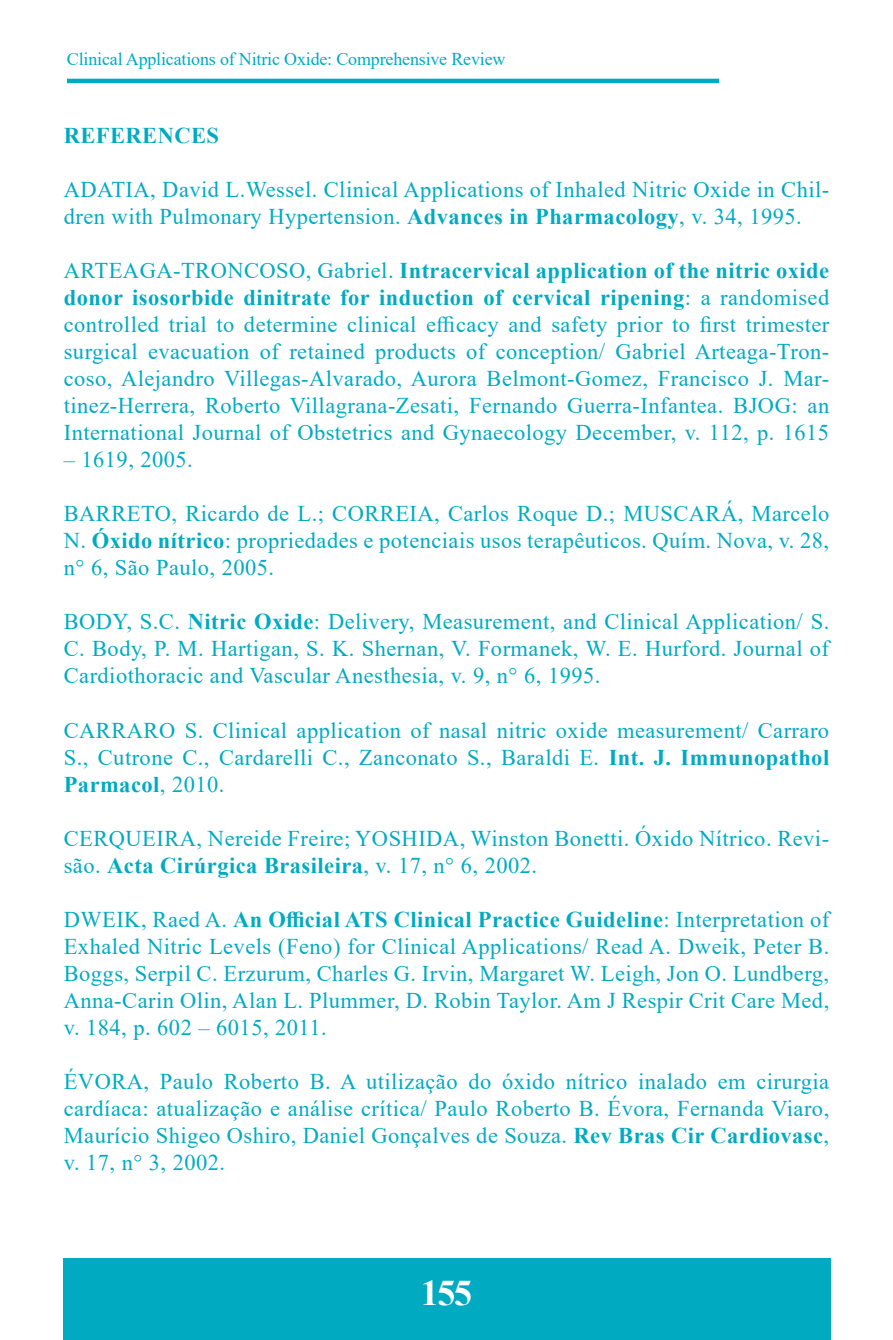
<style>
.page{position:relative;width:893px;height:1340px;background:#fff}
.page>*{position:absolute;margin:0;border:0;box-sizing:border-box;transform-origin:0 0}
.t1{font:700 36px "Times New Roman";color:#fff}
.t2{font:22.5px/27px "Times New Roman";letter-spacing:.02em;color:#00abc2;text-align:justify}
.t3{font:700 22.5px "Times New Roman";letter-spacing:.02em;color:#00abc2}
.t4{font:18px "Times New Roman";letter-spacing:-.01em;color:#00aac1}
.s1{font-weight:700}
</style>
<div class="page">
<div style="left:63px;top:1257px;width:767px;height:82px;background:#00abc1"></div>
<hr style="left:67px;top:79px;width:652px;height:4px;background:#00abc2">
<p class="t4" style="left:67px;top:47px;width:440px">Clinical Applications of Nitric Oxide: Comprehensive Review</p>
<p class="t3" style="left:64px;top:119px;width:157px">REFERENCES</p>
<p class="t2" style="left:64px;top:175px;width:767px">ADATIA, David L.Wessel. Clinical Applications of Inhaled Nitric Oxide in Chil&shy;dren with Pulmonary Hypertension. <span class="s1">Advances in Pharmacology</span>, v. 34, 1995.</p>
<p class="t2" style="left:64px;top:256px;width:767px">ARTEAGA-TRONCOSO, Gabriel. <span class="s1">Intracervical application of the nitric oxide donor isosorbide dinitrate for induction of cervical ripening</span>: a randomised controlled trial to determine clinical efficacy and safety prior to first trimester surgical evacuation of retained products of conception/ Gabriel Arteaga-Tron&shy;coso, Alejandro Villegas-Alvarado, Aurora Belmont-Gomez, Francisco J. Mar&shy;tinez-Herrera, Roberto Villagrana-Zesati, Fernando Guerra-Infantea. BJOG: an International Journal of Obstetrics and Gynaecology December, v. 112, p. 1615</p>
<p class="t2" style="left:64px;top:445px;width:131px">– 1619, 2005.</p>
<p class="t2" style="left:64px;top:499px;width:767px">BARRETO, Ricardo de L.; CORREIA, Carlos Roque D.; MUSCARÁ, Marcelo N. <span class="s1">Óxido nítrico</span>: propriedades e potenciais usos terapêuticos. Quím. Nova, v. 28, n° 6, São Paulo, 2005.</p>
<p class="t2" style="left:64px;top:607px;width:767px">BODY, S.C. <span class="s1">Nitric Oxide</span>: Delivery, Measurement, and Clinical Application/ S.<br>C. Body, P. M. Hartigan, S. K. Shernan, V. Formanek, W. E. Hurford. Journal of Cardiothoracic and Vascular Anesthesia, v. 9, n° 6, 1995.</p>
<p class="t2" style="left:64px;top:715px;width:767px">CARRARO S. Clinical application of nasal nitric oxide measurement/ Carraro S., Cutrone C., Cardarelli C., Zanconato S., Baraldi E. <span class="s1">Int. J. Immunopathol Parmacol</span>, 2010.</p>
<p class="t2" style="left:64px;top:823px;width:767px">CERQUEIRA, Nereide Freire; YOSHIDA, Winston Bonetti. Óxido Nítrico. Revi&shy;são. <span class="s1">Acta Cirúrgica Brasileira</span>, v. 17, n° 6, 2002.</p>
<p class="t2" style="left:64px;top:904px;width:767px">DWEIK, Raed A. <span class="s1">An Official ATS Clinical Practice Guideline</span>: Interpretation of Exhaled Nitric Levels (Feno) for Clinical Applications/ Read A. Dweik, Peter B.<br>Boggs, Serpil C. Erzurum, Charles G. Irvin, Margaret W. Leigh, Jon O. Lundberg, Anna-Carin Olin, Alan L. Plummer, D. Robin Taylor. Am J Respir Crit Care Med, v. 184, p. 602 – 6015, 2011.</p>
<p class="t2" style="left:64px;top:1066px;width:767px">ÉVORA, Paulo Roberto B. A utilização do óxido nítrico inalado em cirurgia cardíaca: atualização e análise crítica/ Paulo Roberto B. Évora, Fernanda Viaro, Maurício Shigeo Oshiro, Daniel Gonçalves de Souza. <span class="s1">Rev Bras Cir Cardiovasc</span>, v. 17, n° 3, 2002.</p>
<h1 class="t1" style="left:421px;top:1266px;width:53px">155</h1>
</div>
